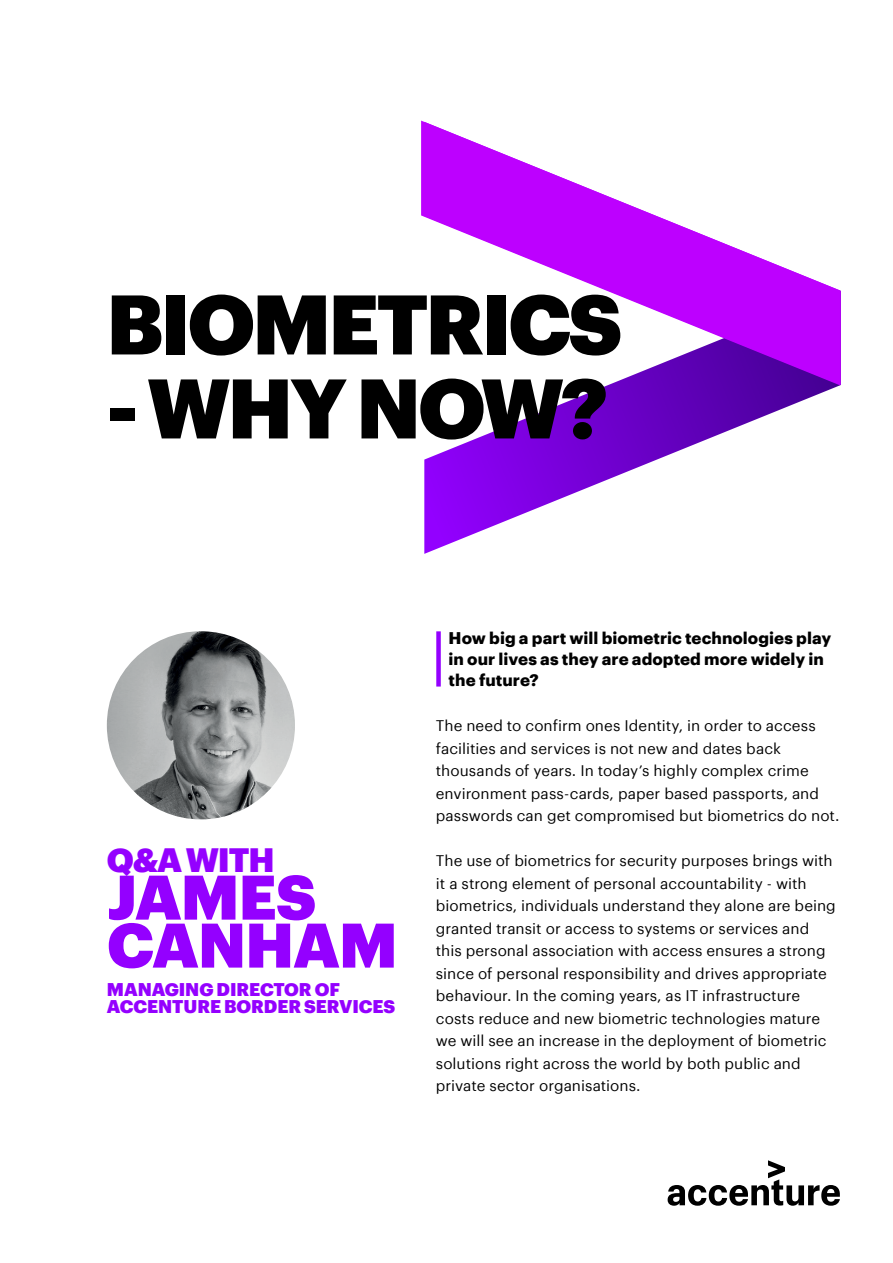
<style>
.page{position:relative;width:893px;height:1263px;background:#fff}
.page>*{position:absolute;margin:0;border:0;box-sizing:border-box;transform-origin:0 0}
.t1{font:900 82.5px "Graphik";letter-spacing:-.035em;color:#000}
.t2{font:900 61.5px "Graphik";letter-spacing:-.015em;color:#9400ff}
.t3{font:900 33px "Graphik";color:#9400ff}
.t4{font:900 18px "Graphik";letter-spacing:-.005em;color:#9400ff}
.t5{font:700 16.5px/21px "Graphik";color:#000}
.t6{font:15px/22.5px "Graphik";letter-spacing:.005em;color:#000}
</style>
<div class="page">
<svg style="left:424px;top:385px;width:417px;height:169px"></svg>
<svg style="left:668px;top:1160px;width:172px;height:46px"></svg>
<div style="left:436px;top:631px;width:5px;height:55px;background:#9400ff"></div>
<svg style="left:421px;top:121px;width:419px;height:264px"></svg>
<img style="left:107px;top:631px;width:188px;height:188px;border-radius:94px">
<h1 class="t1" style="left:106px;top:260px;width:517px">BIOMETRICS</h1>
<h1 class="t1" style="left:106px;top:344px;width:503px">- WHY NOW?</h1>
<h3 class="t3" style="left:107px;top:834px;width:169px">Q&amp;A WITH</h3>
<h2 class="t2" style="left:107px;top:849px;width:211px">JAMES</h2>
<h2 class="t2" style="left:107px;top:897px;width:292px">CANHAM</h2>
<p class="t4" style="left:107px;top:992px;width:290px">ACCENTURE BORDER SERVICES</p>
<p class="t4" style="left:107px;top:975px;width:234px">MANAGING DIRECTOR OF</p>
<p class="t5" style="left:449px;top:626px;width:384px">How big a part will biometric technologies play in our lives as they are adopted more widely in the future?</p>
<p class="t6" style="left:436px;top:713px;width:405px">The need to confirm ones Identity, in order to access facilities and services is not new and dates back thousands of years. In today’s highly complex crime environment pass-cards, paper based passports, and passwords can get compromised but biometrics do not.</p>
<p class="t6" style="left:436px;top:848px;width:402px">The use of biometrics for security purposes brings with it a strong element of personal accountability - with biometrics, individuals understand they alone are being granted transit or access to systems or services and this personal association with access ensures a strong since of personal responsibility and drives appropriate behaviour. In the coming years, as IT infrastructure costs reduce and new biometric technologies mature we will see an increase in the deployment of biometric solutions right across the world by both public and private sector organisations.</p>
</div>
